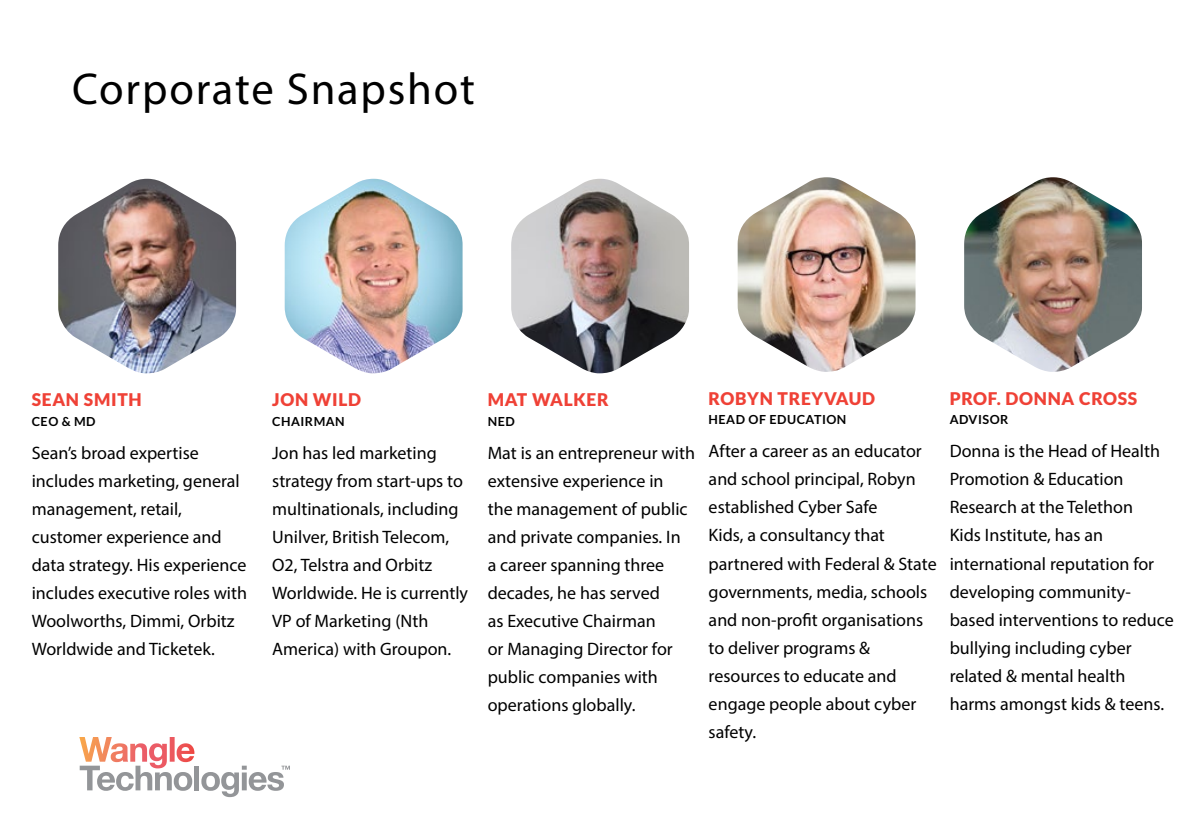
<style>
.page{position:relative;width:1191px;height:840px;background:#fff}
.page>*{position:absolute;margin:0;border:0;box-sizing:border-box;transform-origin:0 0}
.t1{font:44.6px "Myriad Pro";letter-spacing:.04em;color:#000}
.t2{font:18px/28px "Myriad Pro";color:#000}
.t3{font:900 17.4px "Lato";letter-spacing:.04em;color:#ef4136}
.t4{font:700 12.6px "Lato";letter-spacing:.04em;color:#000}
</style>
<div class="page">
<img style="left:58px;top:179px;width:178px;height:194px">
<img style="left:511px;top:179px;width:178px;height:194px">
<img style="left:285px;top:179px;width:177px;height:194px">
<img style="left:964px;top:177px;width:178px;height:194px">
<img style="left:737px;top:177px;width:178px;height:194px">
<svg style="left:79px;top:737px;width:115px;height:53px"></svg>
<div style="left:194px;top:765px;width:5px;height:24px;background:#939598"></div>
<svg style="left:201px;top:765px;width:89px;height:31px"></svg>
<h1 class="t1" style="left:72px;top:62px;width:404px">Corporate Snapshot</h1>
<p class="t3" style="left:32px;top:389px;width:111px">SEAN SMITH</p>
<p class="t4" style="left:32px;top:413px;width:65px">CEO &amp; MD</p>
<p class="t2" style="left:32px;top:438px;width:217px">Sean’s broad expertise includes marketing, general management, retail, customer experience and data strategy. His experience includes executive roles with<br>Woolworths, Dimmi, Orbitz<br>Worldwide and Ticketek.</p>
<p class="t3" style="left:272px;top:389px;width:90px">JON WILD</p>
<p class="t3" style="left:488px;top:389px;width:122px">MAT WALKER</p>
<p class="t3" style="left:708px;top:388px;width:168px">ROBYN TREYVAUD</p>
<p class="t3" style="left:949px;top:388px;width:189px">PROF. DONNA CROSS</p>
<p class="t4" style="left:272px;top:413px;width:74px">CHAIRMAN</p>
<p class="t4" style="left:488px;top:413px;width:29px">NED</p>
<p class="t4" style="left:708px;top:412px;width:139px">HEAD OF EDUCATION</p>
<p class="t4" style="left:949px;top:412px;width:60px">ADVISOR</p>
<p class="t2" style="left:272px;top:438px;width:197px">Jon has led marketing strategy from start-ups to multinationals, including<br>Unilver, British Telecom,<br>O2, Telstra and Orbitz<br>Worldwide. He is currently<br>VP of Marketing (Nth<br>America) with Groupon.</p>
<p class="t2" style="left:488px;top:438px;width:209px">Mat is an entrepreneur with extensive experience in<br>the management of public and private companies. In<br>a career spanning three decades, he has served<br>as Executive Chairman<br>or Managing Director for public companies with operations globally.</p>
<p class="t2" style="left:708px;top:437px;width:230px">After a career as an educator and school principal, Robyn established Cyber Safe<br>Kids, a consultancy that partnered with Federal &amp; State governments, media, schools and non-profit organisations to deliver programs &amp; resources to educate and engage people about cyber safety.</p>
<p class="t2" style="left:949px;top:437px;width:226px">Donna is the Head of Health<br>Promotion &amp; Education<br>Research at the Telethon<br>Kids Institute, has an international reputation for developing community&shy;based interventions to reduce bullying including cyber related &amp; mental health harms amongst kids &amp; teens.</p>
</div>
